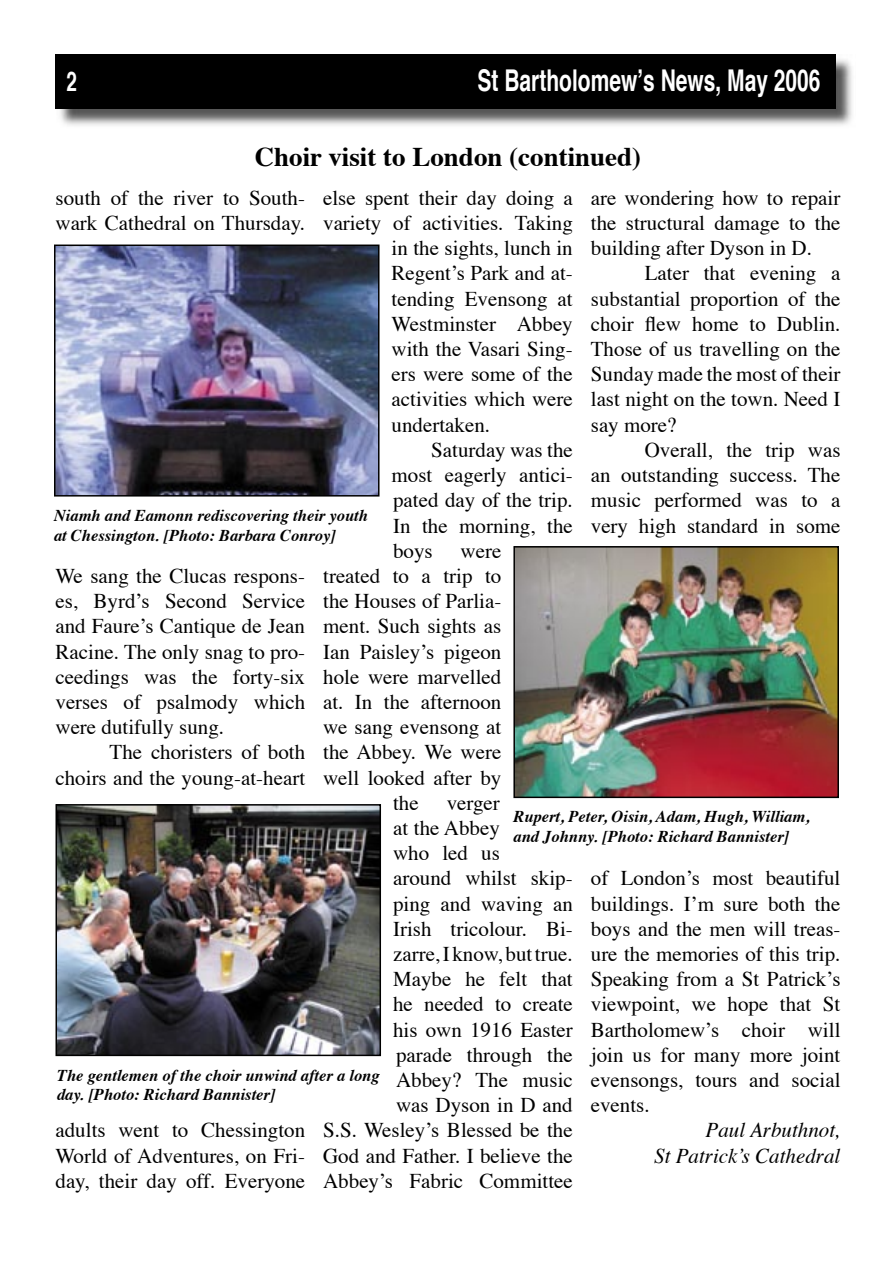
<style>
.page{position:relative;width:893px;height:1263px;background:#fff}
.page>*{position:absolute;margin:0;border:0;box-sizing:border-box;transform-origin:0 0}
.t1{font:700 30px "Helvetica";color:#fff;scale:.7 1}
.t2{font:700 27px "Times";color:#000}
.t3{font:700 27px "Helvetica";color:#fff;scale:.7 1}
.t4{font:21px/25.2px "Times";color:#000;text-align:justify}
.t5{font:italic 21px/25.2px "Times";color:#000;text-align:right}
.t6{font:italic 700 16.5px/19.8px "Times";color:#000}
</style>
<div class="page">
<img style="left:56px;top:59px;width:796px;height:67px">
<div style="left:56px;top:54px;width:780px;height:54px;background:#000"></div>
<img style="left:54px;top:244px;width:325px;height:252px">
<img style="left:56px;top:804px;width:325px;height:252px">
<img style="left:513px;top:546px;width:326px;height:252px">
<p class="t3" style="left:67px;top:57px;width:17px">2</p>
<h1 class="t1" style="left:477px;top:54px;width:492px">St Bartholomew’s News, May 2006</h1>
<p class="t2" style="left:255px;top:131px;width:388px">Choir visit to London (continued)</p>
<p class="t4" style="left:323px;top:183px;width:251px">else spent their day doing a</p>
<p class="t4" style="left:323px;top:209px;width:251px">variety of activities. Taking</p>
<p class="t4" style="left:392px;top:234px;width:183px">in the sights, lunch in</p>
<p class="t4" style="left:392px;top:259px;width:183px">Regent’s Park and at-</p>
<p class="t4" style="left:392px;top:284px;width:183px">tending Evensong at</p>
<p class="t4" style="left:392px;top:309px;width:183px">Westminster Abbey</p>
<p class="t4" style="left:392px;top:335px;width:183px">with the Vasari Sing-</p>
<p class="t4" style="left:392px;top:360px;width:183px">ers were some of the</p>
<p class="t4" style="left:392px;top:385px;width:183px">activities which were</p>
<p class="t4" style="left:392px;top:410px;width:100px">undertaken.</p>
<p class="t4" style="left:431px;top:435px;width:143px">Saturday was the</p>
<p class="t4" style="left:392px;top:461px;width:183px">most eagerly antici-</p>
<p class="t4" style="left:393px;top:486px;width:181px">pated day of the trip.</p>
<p class="t4" style="left:393px;top:511px;width:181px">In the morning, the</p>
<p class="t4" style="left:393px;top:536px;width:41px">boys</p>
<p class="t4" style="left:461px;top:536px;width:42px">were</p>
<p class="t4" style="left:323px;top:561px;width:180px">treated to a trip to</p>
<p class="t4" style="left:323px;top:587px;width:180px">the Houses of Parlia-</p>
<p class="t4" style="left:323px;top:612px;width:180px">ment. Such sights as</p>
<p class="t4" style="left:323px;top:637px;width:180px">Ian Paisley’s pigeon</p>
<p class="t4" style="left:323px;top:662px;width:180px">hole were marvelled</p>
<p class="t4" style="left:323px;top:687px;width:180px">at. In the afternoon</p>
<p class="t4" style="left:323px;top:713px;width:180px">we sang evensong at</p>
<p class="t4" style="left:323px;top:738px;width:180px">the Abbey. We were</p>
<p class="t4" style="left:323px;top:763px;width:180px">well looked after by</p>
<p class="t4" style="left:393px;top:788px;width:27px">the</p>
<p class="t4" style="left:447px;top:788px;width:55px">verger</p>
<p class="t4" style="left:393px;top:813px;width:108px">at the Abbey</p>
<p class="t4" style="left:393px;top:839px;width:108px">who led us</p>
<p class="t4" style="left:393px;top:864px;width:181px">around whilst skip-</p>
<p class="t4" style="left:393px;top:889px;width:181px">ping and waving an</p>
<p class="t4" style="left:393px;top:914px;width:181px">Irish tricolour. Bi-</p>
<p class="t4" style="left:393px;top:939px;width:181px">zarre, I know, but true.</p>
<p class="t4" style="left:393px;top:965px;width:181px">Maybe he felt that</p>
<p class="t4" style="left:393px;top:990px;width:181px">he needed to create</p>
<p class="t4" style="left:393px;top:1015px;width:181px">his own 1916 Easter</p>
<p class="t4" style="left:396px;top:1040px;width:178px">parade through the</p>
<p class="t4" style="left:396px;top:1065px;width:178px">Abbey? The music</p>
<p class="t4" style="left:396px;top:1091px;width:178px">was Dyson in D and</p>
<p class="t4" style="left:323px;top:1116px;width:251px">S.S. Wesley’s Blessed be the</p>
<p class="t4" style="left:323px;top:1141px;width:251px">God and Father. I believe the</p>
<p class="t4" style="left:323px;top:1166px;width:251px">Abbey’s Fabric Committee</p>
<p class="t4" style="left:56px;top:183px;width:251px">south of the river to South&shy;wark Cathedral on Thursday.</p>
<p class="t4" style="left:591px;top:183px;width:251px">are wondering how to repair the structural damage to the building after Dyson in D.</p>
<p class="t4" style="left:591px;top:259px;width:251px;text-indent:54px">Later that evening a substantial proportion of the choir flew home to Dublin.<br>Those of us travelling on the Sunday made the most of their last night on the town. Need I say more?</p>
<p class="t4" style="left:591px;top:435px;width:251px;text-indent:54px">Overall, the trip was an outstanding success. The music performed was to a very high standard in some</p>
<p class="t6" style="left:54px;top:504px;width:316px">Niamh and Eamonn rediscovering their youth at Chessington. [Photo: Barbara Conroy]</p>
<p class="t4" style="left:56px;top:561px;width:251px">We sang the Clucas respons&shy;es, Byrd’s Second Service and Faure’s Cantique de Jean Racine. The only snag to pro&shy;ceedings was the forty-six verses of psalmody which were dutifully sung.</p>
<p class="t4" style="left:56px;top:738px;width:251px;text-align:right">The choristers of both choirs and the young-at-heart</p>
<p class="t6" style="left:513px;top:805px;width:298px">Rupert, Peter, Oisin, Adam, Hugh, William, and Johnny. [Photo: Richard Bannister]</p>
<p class="t4" style="left:591px;top:864px;width:251px">of London’s most beautiful buildings. I’m sure both the boys and the men will treas&shy;ure the memories of this trip.<br>Speaking from a St Patrick’s viewpoint, we hope that St Bartholomew’s choir will join us for many more joint evensongs, tours and social events.</p>
<p class="t5" style="left:654px;top:1116px;width:188px">Paul Arbuthnot,<br>St Patrick’s Cathedral</p>
<p class="t6" style="left:57px;top:1063px;width:324px">The gentlemen of the choir unwind after a long day. [Photo: Richard Bannister]</p>
<p class="t4" style="left:56px;top:1116px;width:251px">adults went to Chessington World of Adventures, on Fri&shy;day, their day off. Everyone</p>
</div>
